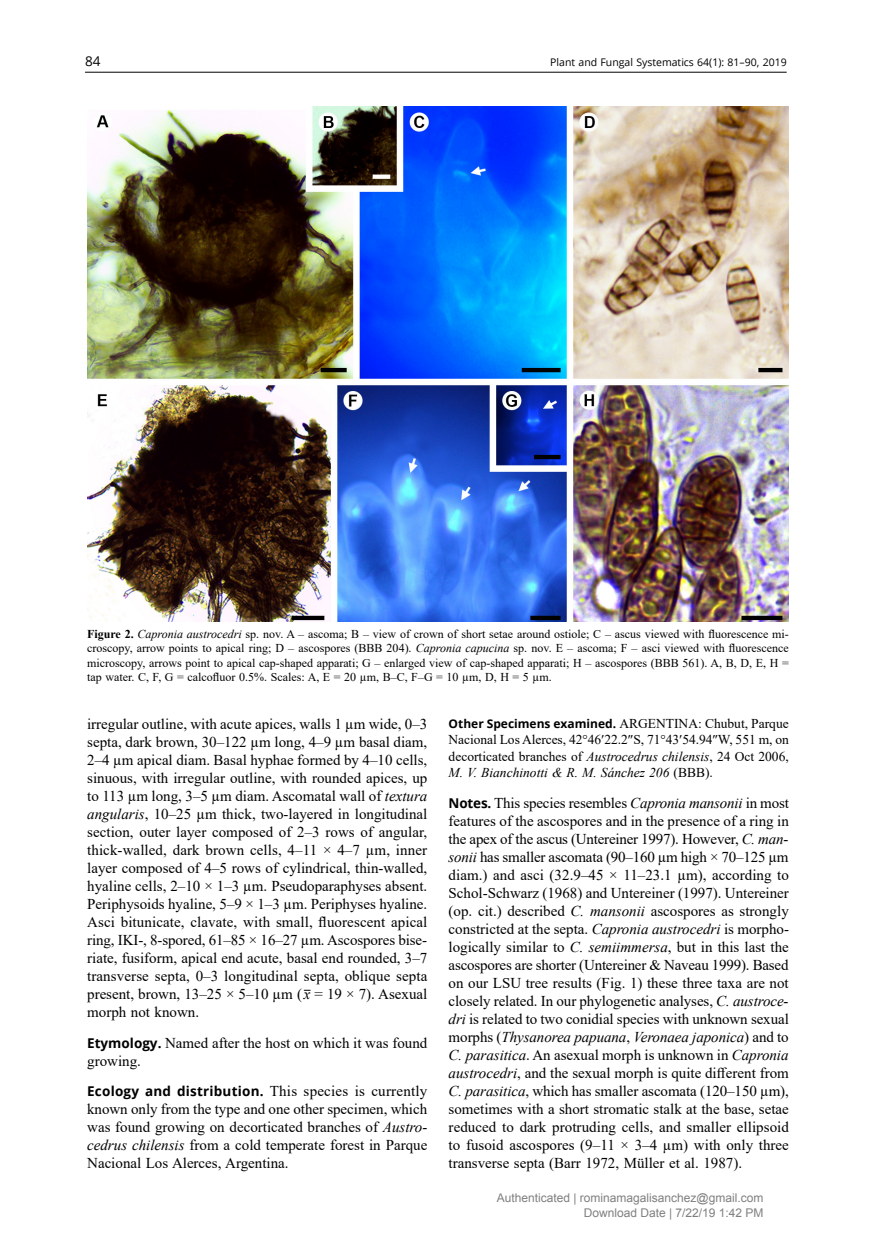
<style>
.page{position:relative;width:876px;height:1255px;background:#fff}
.page>*{position:absolute;margin:0;border:0;box-sizing:border-box;transform-origin:0 0}
.t1{font:15px/18px "Times New Roman";color:#000;text-align:justify}
.t2{font:13.5px/16.2px "Times New Roman";color:#000;text-align:justify}
.t3{font:700 13.5px "Open Sans";letter-spacing:.015em;color:#000}
.t4{font:13.5px "Open Sans";color:#000}
.t5{font:12px/14.4px "Times New Roman";color:#000;text-align:justify}
.t6{font:12px/15px "Arial";color:#808080;text-align:right}
.t7{font:700 12px "Open Sans";color:#000}
.t8{font:10.5px "Open Sans";color:#000}
.s1{font-weight:700}
.s2{font-style:italic}
.s3{font-family:"Open Sans";font-weight:700;font-size:13.5px}
.s4{font-family:"Times New Roman";font-weight:400;font-size:15px}
.s5{font-family:"Times New Roman";font-weight:400;font-size:13.5px}
</style>
<div class="page">
<hr style="left:85px;top:72px;width:702px;height:1px;background:#000">
<img style="left:87px;top:107px;width:702px;height:514px">
<p class="t4" style="left:85px;top:51px;width:17px">84</p>
<p class="t8" style="left:550px;top:55px;width:238px">Plant and Fungal Systematics 64(1): 81–90, 2019</p>
<p class="t5" style="left:87px;top:626px;width:703px"><span class="s1">Figure 2.</span> <span class="s2">Capronia austrocedri</span> sp. nov. A – ascoma; B – view of crown of short setae around ostiole; C – ascus viewed with fluorescence mi&shy;croscopy, arrow points to apical ring; D – ascospores (BBB 204). <span class="s2">Capronia capucina</span> sp. nov. E – ascoma; F – asci viewed with fluorescence microscopy, arrows point to apical cap-shaped apparati; G – enlarged view of cap-shaped apparati; H – ascospores (BBB 561). A, B, D, E, H = tap water. C, F, G = calcofluor 0.5%. Scales: A, E = 20 µm, B–C, F–G = 10 µm, D, H = 5 µm.</p>
<p class="t1" style="left:87px;top:714px;width:342px">irregular outline, with acute apices, walls 1 µm wide, 0–3 septa, dark brown, 30–122 µm long, 4–9 µm basal diam, 2–4 µm apical diam. Basal hyphae formed by 4–10 cells, sinuous, with irregular outline, with rounded apices, up to 113 µm long, 3–5 µm diam. Ascomatal wall of <span class="s2">textura angularis</span>, 10–25 µm thick, two-layered in longitudinal section, outer layer composed of 2–3 rows of angular, thick-walled, dark brown cells, 4–11 × 4–7 µm, inner layer composed of 4–5 rows of cylindrical, thin-walled, hyaline cells, 2–10 × 1–3 µm. Pseudoparaphyses absent.<br>Periphysoids hyaline, 5–9 × 1–3 µm. Periphyses hyaline.<br>Asci bitunicate, clavate, with small, fluorescent apical ring, IKI-, 8-spored, 61–85 × 16–27 µm. Ascospores bise&shy;riate, fusiform, apical end acute, basal end rounded, 3–7 transverse septa, 0–3 longitudinal septa, oblique septa present, brown, 13–25 × 5–10 µm ( <span class="s2">x</span> = 19 × 7). Asexual morph not known.</p>
<p class="t1" style="left:87px;top:1033px;width:342px"><span class="s3">Etymology.</span> Named after the host on which it was found growing.</p>
<p class="t3" style="left:87px;top:1081px;width:342px">Ecology and distribution. <span class="s4">This species is currently</span></p>
<p class="t1" style="left:87px;top:1099px;width:342px">known only from the type and one other specimen, which was found growing on decorticated branches of <span class="s2">Austro&shy;cedrus chilensis</span> from a cold temperate forest in Parque Nacional Los Alerces, Argentina.</p>
<p class="t7" style="left:449px;top:715px;width:342px">Other Specimens examined. <span class="s5">ARGENTINA: Chubut, Parque</span></p>
<p class="t2" style="left:449px;top:731px;width:342px">Nacional Los Alerces, 42°46 22.2 S, 71°43 54.94 W, 551 m, on decorticated branches of <span class="s2">Austrocedrus chilensis</span>, 24 Oct 2006, <span class="s2">M. V. Bianchinotti &amp; R. M. Sánchez 206</span> (BBB).</p>
<p class="t1" style="left:449px;top:793px;width:342px"><span class="s3">Notes.</span> This species resembles <span class="s2">Capronia mansonii</span> in most features of the ascospores and in the presence of a ring in the apex of the ascus (Untereiner 1997). However, <span class="s2">C. man&shy;sonii</span> has smaller ascomata (90–160 µm high × 70–125 µm diam.) and asci (32.9–45 × 11–23.1 µm), according to Schol-Schwarz (1968) and Untereiner (1997). Untereiner (op. cit.) described <span class="s2">C. mansonii</span> ascospores as strongly constricted at the septa. <span class="s2">Capronia austrocedri</span> is morpho&shy;logically similar to <span class="s2">C. semiimmersa</span>, but in this last the ascospores are shorter (Untereiner &amp; Naveau 1999). Based on our LSU tree results (Fig. 1) these three taxa are not closely related. In our phylogenetic analyses, <span class="s2">C. austroce&shy;dri</span> is related to two conidial species with unknown sexual morphs (<span class="s2">Thysanorea papuana</span>, <span class="s2">Veronaea japonica</span>) and to <span class="s2">C. parasitica</span>. An asexual morph is unknown in <span class="s2">Capronia austrocedri</span>, and the sexual morph is quite different from <span class="s2">C. parasitica</span>, which has smaller ascomata (120–150 µm), sometimes with a short stromatic stalk at the base, setae reduced to dark protruding cells, and smaller ellipsoid to fusoid ascospores (9–11 × 3–4 µm) with only three transverse septa (Barr 1972, Müller et al. 1987).</p>
<p class="t6" style="left:497px;top:1191px;width:268px">Authenticated | rominamagalisanchez@gmail.com<br>Download Date | 7/22/19 1:42 PM</p>
</div>
